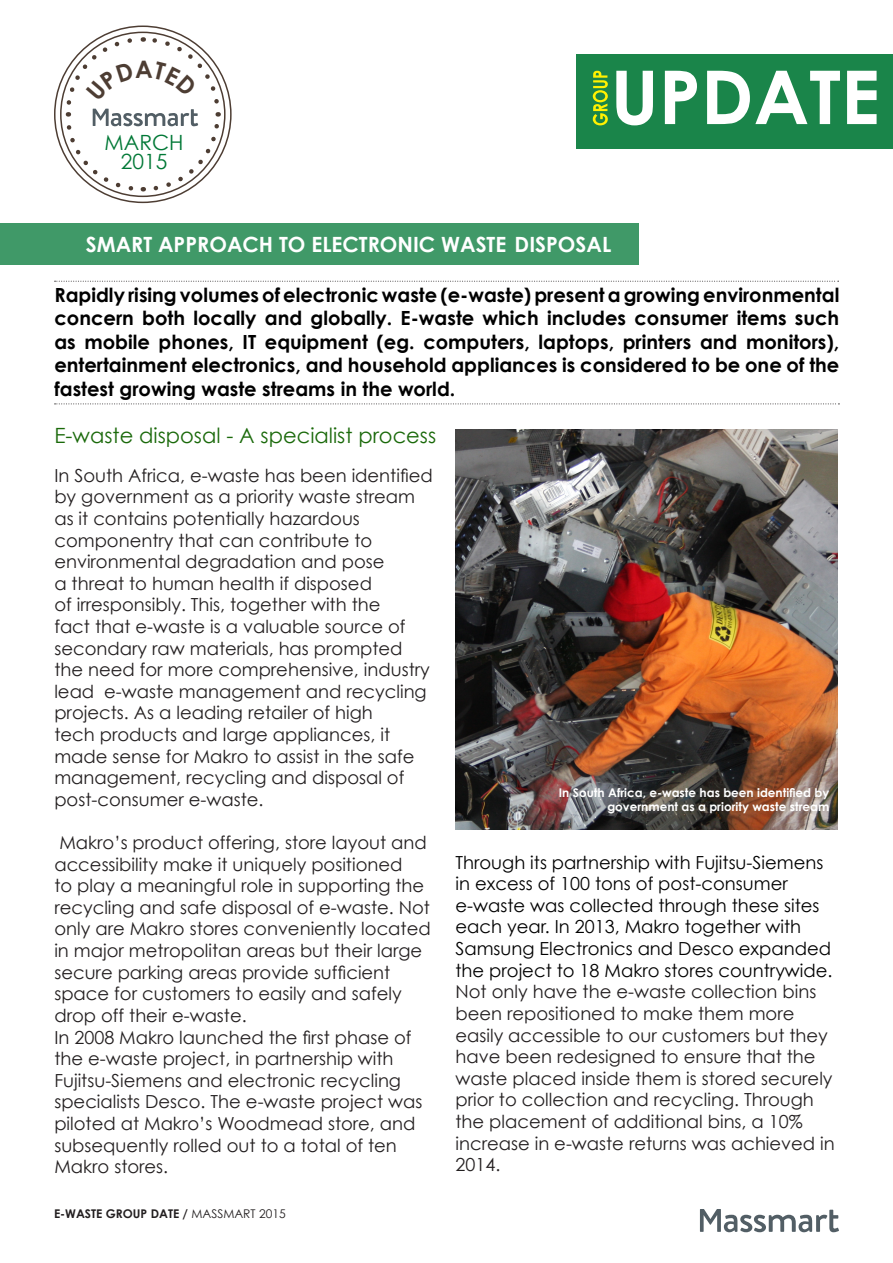
<style>
.page{position:relative;width:893px;height:1263px;background:#fff}
.page>*{position:absolute;margin:0;border:0;box-sizing:border-box;transform-origin:0 0}
.t1{font:700 21px "Century Gothic";color:#fff}
.t2{font:21px "Century Gothic";color:#1a690a}
.t3{font:21px "Century Gothic";color:#007836}
.t4{font:700 19.5px/23.4px "Century Gothic";color:#000;text-align:justify}
.t5{font:18px/21.6px "Century Gothic";color:#231f20}
.t6{font:18px/21.6px "Century Gothic";color:#000}
.t7{font:700 12px "Century Gothic";color:#fff}
.t8{font:700 12px "Century Gothic";color:#231f20}
.s1{font-weight:400}
</style>
<div class="page">
<div style="left:576px;top:54px;width:317px;height:94px;background:#1a854a"></div>
<svg style="left:593px;top:71px;width:15px;height:54px"></svg>
<svg style="left:616px;top:71px;width:261px;height:54px"></svg>
<div style="left:0;top:223px;width:639px;height:42px;background:#409968"></div>
<svg style="left:55px;top:403px;width:784px;height:1px"></svg>
<svg style="left:55px;top:281px;width:784px;height:1px"></svg>
<img style="left:456px;top:429px;width:382px;height:401px">
<svg style="left:700px;top:1209px;width:139px;height:23px"></svg>
<svg style="left:63px;top:35px;width:159px;height:159px"></svg>
<p class="t3" style="left:105px;top:130px;width:81px">MARCH</p>
<p class="t3" style="left:121px;top:149px;width:48px">2015</p>
<p class="t1" style="left:86px;top:231px;width:527px">SMART APPROACH TO ELECTRONIC WASTE DISPOSAL</p>
<p class="t4" style="left:54px;top:283px;width:786px">Rapidly rising volumes of electronic waste (e-waste) present a growing environmental concern both locally and globally. E-waste which includes consumer items such as mobile phones, IT equipment (eg. computers, laptops, printers and monitors), entertainment electronics, and household appliances is considered to be one of the fastest growing waste streams in the world.</p>
<p class="t2" style="left:54px;top:423px;width:383px">E-waste disposal - A specialist process</p>
<p class="t5" style="left:54px;top:464px;width:380px">In South Africa, e-waste has been identified by government as a priority waste stream as it contains potentially hazardous componentry that can contribute to environmental degradation and pose<br>a threat to human health if disposed<br>of irresponsibly. This, together with the<br>fact that e-waste is a valuable source of secondary raw materials, has prompted the need for more comprehensive, industry lead e-waste management and recycling projects. As a leading retailer of high<br>tech products and large appliances, it made sense for Makro to assist in the safe management, recycling and disposal of post-consumer e-waste.</p>
<p class="t5" style="left:54px;top:831px;width:378px">Makro’s product offering, store layout and accessibility make it uniquely positioned<br>to play a meaningful role in supporting the recycling and safe disposal of e-waste. Not only are Makro stores conveniently located in major metropolitan areas but their large secure parking areas provide sufficient space for customers to easily and safely drop off their e-waste.</p>
<p class="t5" style="left:54px;top:1026px;width:370px">In 2008 Makro launched the first phase of the e-waste project, in partnership with Fujitsu-Siemens and electronic recycling specialists Desco. The e-waste project was piloted at Makro’s Woodmead store, and subsequently rolled out to a total of ten Makro stores.</p>
<p class="t8" style="left:54px;top:1206px;width:233px">E-WASTE GROUP DATE / <span class="s1">MASSMART 2015</span></p>
<p class="t7" style="left:559px;top:785px;width:272px">In South Africa, e-waste has been identified by</p>
<p class="t7" style="left:607px;top:799px;width:224px">government as a priority waste stream</p>
<p class="t6" style="left:455px;top:851px;width:379px">Through its partnership with Fujitsu-Siemens in excess of 100 tons of post-consumer e-waste was collected through these sites each year. In 2013, Makro together with Samsung Electronics and Desco expanded the project to 18 Makro stores countrywide.</p>
<p class="t5" style="left:455px;top:981px;width:381px">Not only have the e-waste collection bins been repositioned to make them more easily accessible to our customers but they have been redesigned to ensure that the waste placed inside them is stored securely prior to collection and recycling. Through the placement of additional bins, a 10% increase in e-waste returns was achieved in 2014.</p>
</div>
